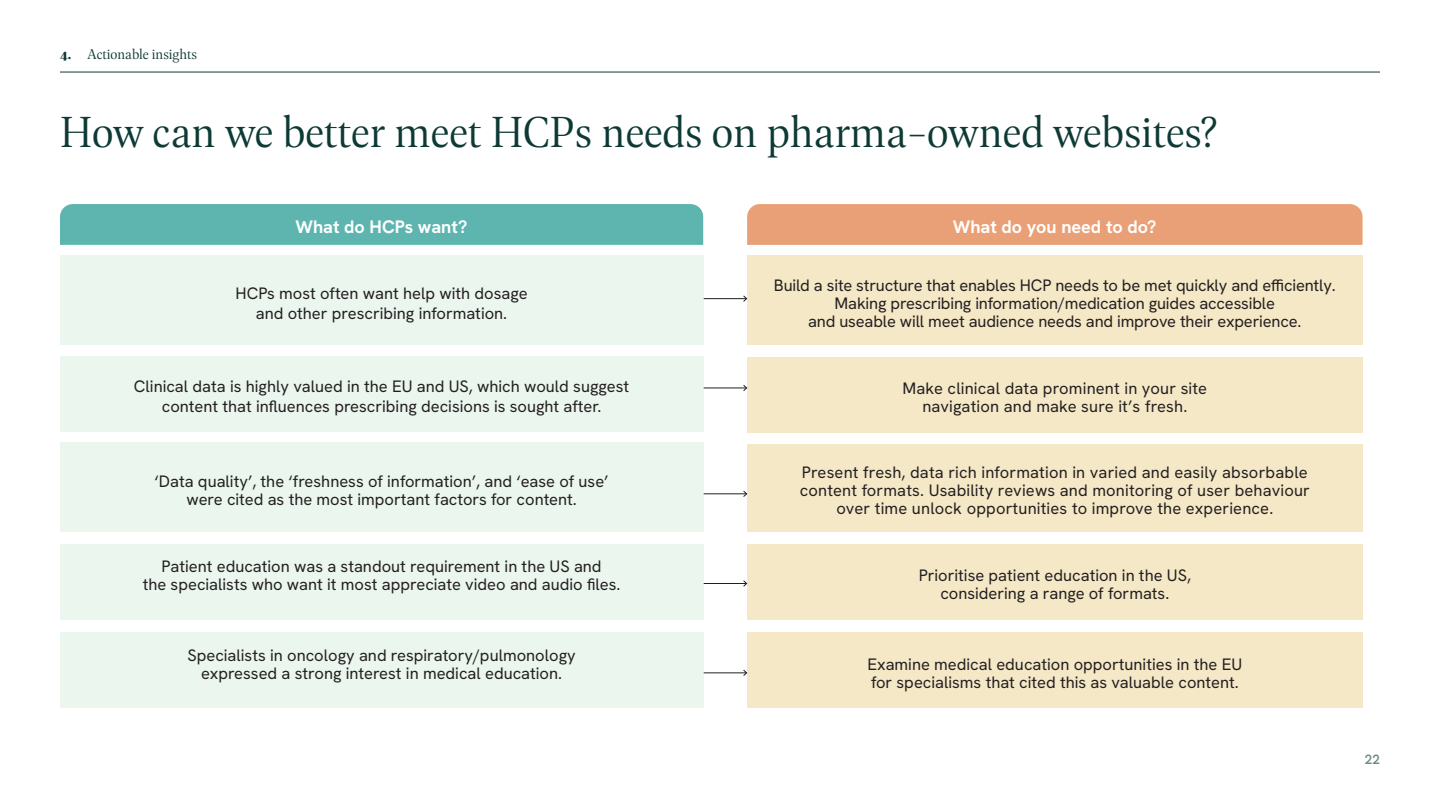
<style>
.page{position:relative;width:1440px;height:810px;background:#fff}
.page>*{position:absolute;margin:0;border:0;box-sizing:border-box;transform-origin:0 0}
.t1{font:300 46.5px "Geller Headline";color:#0e3a35}
.t2{font:700 18px "Hanken Grotesk";color:#fff}
.t3{font:16.5px/18px "Hanken Grotesk";color:#231f20;text-align:center}
.t4{font:300 15px "Geller Headline";color:#0e3a35}
.t5{font:600 13.5px "Hanken Grotesk";color:#6d8a85}
.s1{font-weight:700}
</style>
<div class="page">
<hr style="left:60px;top:72px;width:1320px;height:1px;background:#0e3a35">
<div style="left:60px;top:256px;width:643px;height:89px;background:#ebf6ef"></div>
<div style="left:60px;top:356px;width:643px;height:76px;background:#ebf6ef"></div>
<div style="left:60px;top:443px;width:643px;height:89px;background:#ebf6ef"></div>
<div style="left:60px;top:544px;width:643px;height:76px;background:#ebf6ef"></div>
<div style="left:60px;top:633px;width:643px;height:75px;background:#ebf6ef"></div>
<div style="left:747px;top:256px;width:616px;height:89px;background:#f5e8c6"></div>
<div style="left:747px;top:357px;width:616px;height:75px;background:#f5e8c6"></div>
<div style="left:747px;top:444px;width:616px;height:88px;background:#f5e8c6"></div>
<div style="left:747px;top:544px;width:616px;height:76px;background:#f5e8c6"></div>
<div style="left:747px;top:633px;width:616px;height:75px;background:#f5e8c6"></div>
<div style="left:60px;top:204px;width:643px;height:41px;background:#5eb5af"></div>
<div style="left:747px;top:204px;width:616px;height:41px;background:#eaa076"></div>
<hr style="left:704px;top:298px;width:43px;height:1px;background:#231f20">
<svg style="left:743px;top:295px;width:5px;height:7px"></svg>
<hr style="left:704px;top:388px;width:43px;height:1px;background:#231f20">
<svg style="left:743px;top:385px;width:5px;height:6px"></svg>
<hr style="left:704px;top:493px;width:43px;height:1px;background:#231f20">
<svg style="left:743px;top:490px;width:5px;height:7px"></svg>
<hr style="left:704px;top:583px;width:43px;height:1px;background:#231f20">
<svg style="left:743px;top:580px;width:5px;height:7px"></svg>
<hr style="left:704px;top:672px;width:43px;height:1px;background:#231f20">
<svg style="left:743px;top:669px;width:5px;height:7px"></svg>
<p class="t4" style="left:60px;top:44px;width:139px"><span class="s1">4.</span> Actionable insights</p>
<h1 class="t1" style="left:60px;top:101px;width:1158px">How can we better meet HCPs needs on pharma-owned websites?</h1>
<p class="t2" style="left:295px;top:216px;width:173px">What do HCPs want?</p>
<p class="t2" style="left:953px;top:216px;width:205px">What do you need to do?</p>
<p class="t3" style="left:236px;top:283px;width:294px;line-height:19.8px">HCPs most often want help with dosage and other prescribing information.</p>
<p class="t3" style="left:134px;top:376px;width:497px;line-height:19.8px">Clinical data is highly valued in the EU and US, which would suggest content that influences prescribing decisions is sought after.</p>
<p class="t3" style="left:155px;top:472px;width:456px">‘Data quality’, the ‘freshness of information’, and ‘ease of use’ were cited as the most important factors for content.</p>
<p class="t3" style="left:143px;top:557px;width:479px">Patient education was a standout requirement in the US and<br>the specialists who want it most appreciate video and audio files.</p>
<p class="t3" style="left:187px;top:646px;width:390px">Specialists in oncology and respiratory/pulmonology expressed a strong interest in medical education.</p>
<p class="t3" style="left:774px;top:276px;width:563px">Build a site structure that enables HCP needs to be met quickly and efficiently.<br>Making prescribing information/medication guides accessible<br>and useable will meet audience needs and improve their experience.</p>
<p class="t3" style="left:903px;top:379px;width:306px">Make clinical data prominent in your site navigation and make sure it’s fresh.</p>
<p class="t3" style="left:800px;top:463px;width:512px">Present fresh, data rich information in varied and easily absorbable content formats. Usability reviews and monitoring of user behaviour over time unlock opportunities to improve the experience.</p>
<p class="t3" style="left:919px;top:566px;width:274px">Prioritise patient education in the US, considering a range of formats.</p>
<p class="t3" style="left:868px;top:655px;width:376px;text-align:left">Examine medical education opportunities in the EU for specialisms that cited this as valuable content.</p>
<p class="t5" style="left:1365px;top:750px;width:17px">22</p>
</div>
